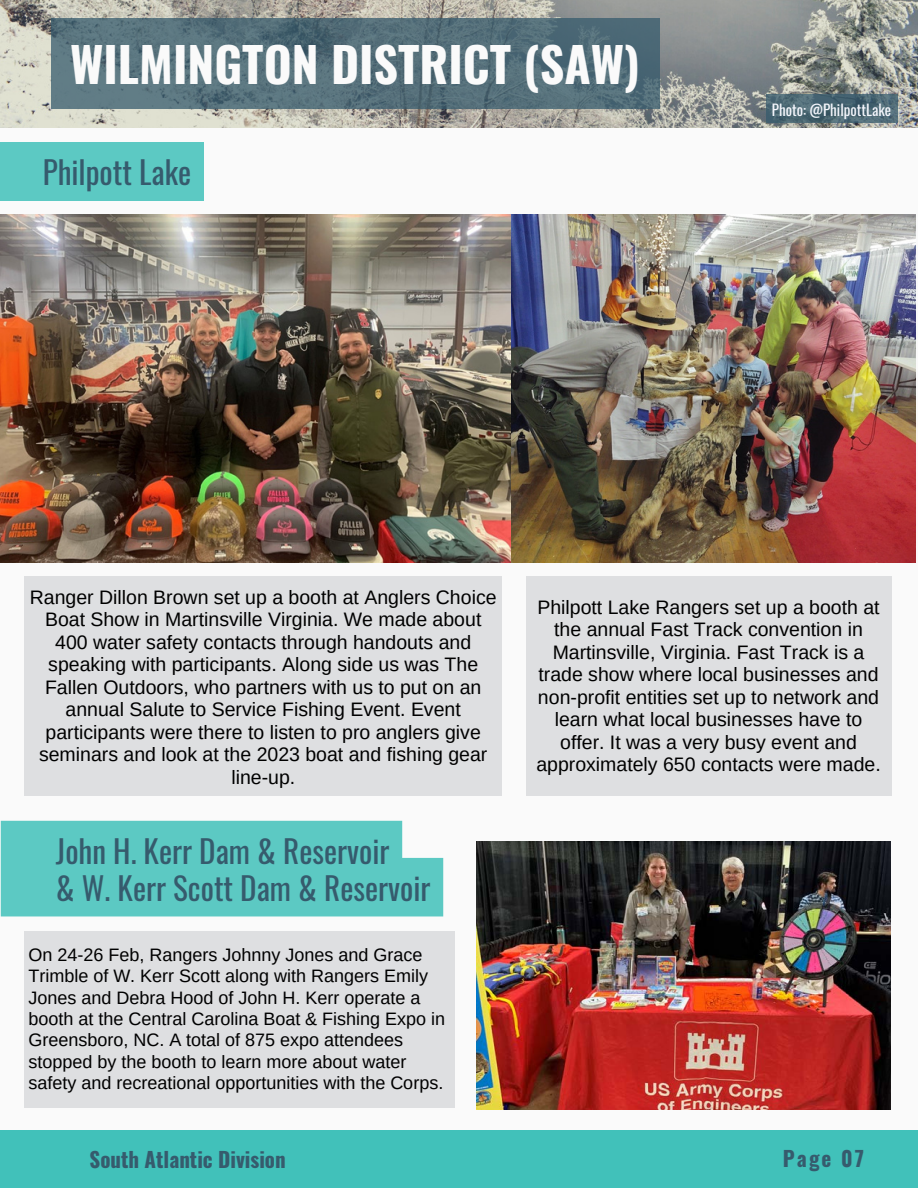
<style>
.page{position:relative;width:918px;height:1188px;background:#fafafa}
.page>*{position:absolute;margin:0;border:0;box-sizing:border-box;transform-origin:0 0}
.t1{font:700 48px "Oswald";color:#fafafa}
.t2{font:31.2px/37.2px "Oswald";color:#365b6d}
.t3{font:700 21px "Oswald";color:#365b6d}
.t4{font:19.5px/22.5px "Arimo";color:#000;text-align:center}
.t5{font:18px/21.3px "Arimo";color:#000}
.t6{font:15px "Oswald";color:#f4f6fc}
</style>
<div class="page">
<div style="left:0;top:1130px;width:918px;height:58px;background:#41c1ba"></div>
<img style="left:0;top:0;width:918px;height:127px">
<img style="left:477px;top:842px;width:414px;height:267px">
<img style="left:511px;top:214px;width:405px;height:348px">
<img style="left:0;top:214px;width:511px;height:348px">
<div style="left:24px;top:577px;width:478px;height:219px;background:#dedfe1"></div>
<div style="left:1px;top:821px;width:442px;height:95px;background:#5cc9c3"></div>
<div style="left:51px;top:18px;width:608px;height:90px;background:#365b6d;opacity:.75"></div>
<div style="left:0;top:142px;width:204px;height:58px;background:#5cc9c3"></div>
<div style="left:766px;top:95px;width:131px;height:28px;background:#365b6d;opacity:.75"></div>
<div style="left:526px;top:577px;width:365px;height:218px;background:#dedfe1"></div>
<div style="left:24px;top:932px;width:430px;height:176px;background:#dedfe1"></div>
<h1 class="t1" style="left:70px;top:27px;width:571px">WILMINGTON DISTRICT (SAW)</h1>
<h2 class="t2" style="left:43px;top:152px;width:150px">Philpott Lake</h2>
<p class="t6" style="left:772px;top:98px;width:121px">Photo: @PhilpottLake</p>
<p class="t4" style="left:30px;top:586px;width:468px">Ranger Dillon Brown set up a booth at Anglers Choice Boat Show in Martinsville Virginia. We made about 400 water safety contacts through handouts and speaking with participants. Along side us was The Fallen Outdoors, who partners with us to put on an annual Salute to Service Fishing Event. Event participants were there to listen to pro anglers give seminars and look at the 2023 boat and fishing gear line-up.</p>
<h2 class="t2" style="left:56px;top:831px;width:376px">John H. Kerr Dam &amp; Reservoir<br>&amp; W. Kerr Scott Dam &amp; Reservoir</h2>
<p class="t5" style="left:28px;top:944px;width:418px">On 24-26 Feb, Rangers Johnny Jones and Grace Trimble of W. Kerr Scott along with Rangers Emily Jones and Debra Hood of John H. Kerr operate a booth at the Central Carolina Boat &amp; Fishing Expo in Greensboro, NC. A total of 875 expo attendees stopped by the booth to learn more about water safety and recreational opportunities with the Corps.</p>
<p class="t4" style="left:536px;top:596px;width:346px">Philpott Lake Rangers set up a booth at the annual Fast Track convention in Martinsville, Virginia. Fast Track is a trade show where local businesses and non-profit entities set up to network and learn what local businesses have to offer. It was a very busy event and approximately 650 contacts were made.</p>
<p class="t3" style="left:90px;top:1143px;width:198px">South Atlantic Division</p>
<p class="t3" style="left:783px;top:1142px;width:83px">Page 07</p>
</div>
